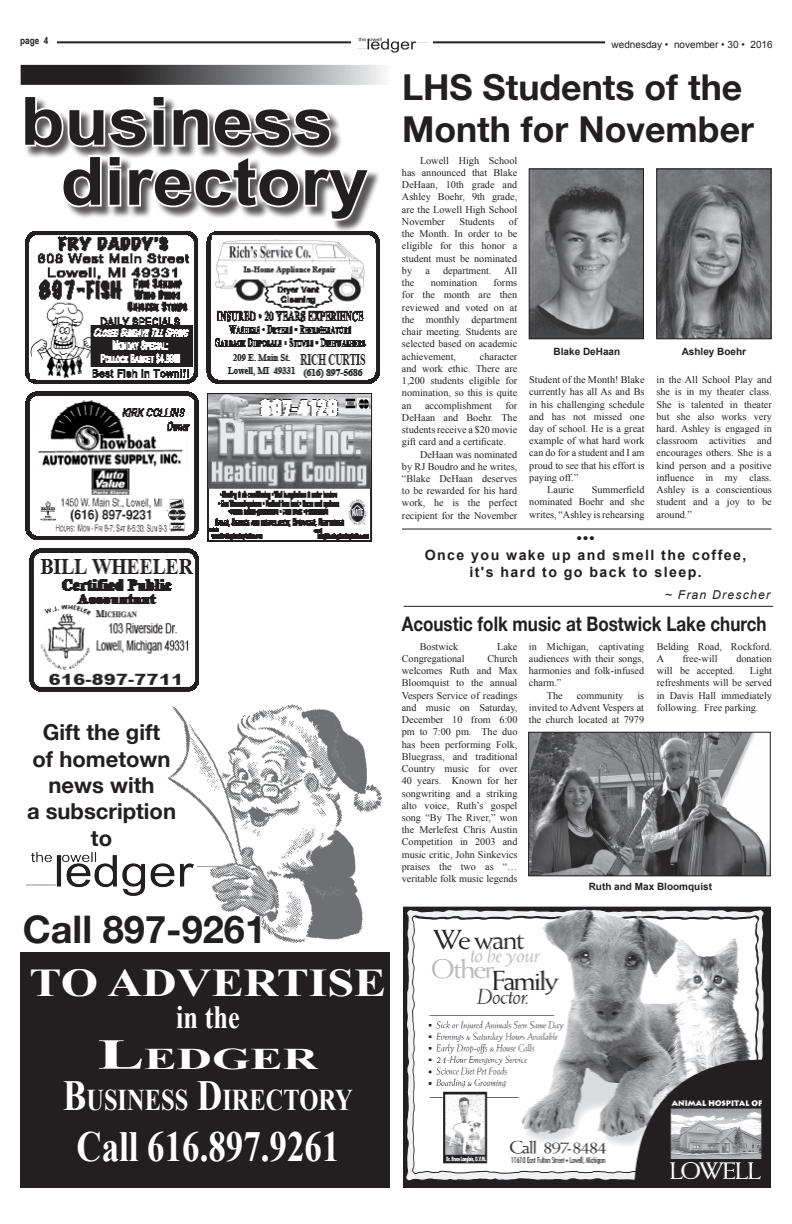
<style>
.page{position:relative;width:792px;height:1224px;background:#fff}
.page>*{position:absolute;margin:0;border:0;box-sizing:border-box;transform-origin:0 0}
.t1{font:700 66.7px/60px "Arial";color:#231f20;scale:1.08 1}
.t2{font:700 42.9px "Times New Roman";color:#fff;scale:.81 1}
.t3{font:700 39.4px "Times New Roman";color:#fff;scale:1.22 1}
.t4{font:700 38px "Helvetica Neue";color:#231f20}
.t5{font:700 35.7px/42.8px "Helvetica Neue";color:#231f20}
.t6{font:700 32.3px "Times New Roman";color:#fff;scale:.81 1}
.t7{font:700 30.1px/40.8px "Times New Roman";color:#fff;text-align:center;scale:1.63 1}
.t8{font:700 22px/26.4px "Helvetica Neue";color:#231f20;text-align:center}
.t9{font:700 20px "Helvetica Neue";color:#231f20;scale:.85 1}
.t10{font:700 14.2px/17px "Arial";letter-spacing:.1em;color:#231f20;text-align:center}
.t11{font:italic 12.2px "Arial";letter-spacing:.1em;color:#231f20}
.t12{font:10.2px/12.2px "Times New Roman";color:#231f20;text-align:justify}
.t13{font:700 10px "Arial";color:#231f20}
.t14{font:10px "Arial";color:#231f20}
.t15{font:700 10px "Arial Narrow";color:#231f20}
.s1{font-size:42.9px}
</style>
<div class="page">
<img style="left:356px;top:37px;width:72px;height:16px">
<hr style="left:57px;top:41px;width:294px;height:2px;background:#231f20">
<hr style="left:433px;top:41px;width:172px;height:2px;background:#231f20">
<img style="left:160px;top:704px;width:230px;height:249px">
<div style="left:20px;top:953px;width:370px;height:235px;background:#231f20"></div>
<svg style="left:21px;top:65px;width:363px;height:20px;background:#69686a"></svg>
<div style="left:25px;top:97px;width:357px;height:136px;background:#231f20;opacity:.75"></div>
<svg style="left:25px;top:97px;width:348px;height:125px"></svg>
<img style="left:25px;top:232px;width:357px;height:460px">
<img style="left:27px;top:853px;width:200px;height:42px">
<img style="left:404px;top:906px;width:366px;height:282px">
<img style="left:658px;top:170px;width:112px;height:167px">
<div style="left:656px;top:168px;width:116px;height:171px;border:1px solid #231f20"></div>
<img style="left:531px;top:170px;width:111px;height:167px">
<div style="left:529px;top:168px;width:115px;height:171px;border:1px solid #231f20"></div>
<hr style="left:402px;top:529px;width:370px;height:1px;background:#231f20">
<img style="left:530px;top:734px;width:239px;height:140px">
<div style="left:528px;top:732px;width:243px;height:144px;border:1px solid #231f20"></div>
<hr style="left:404px;top:606px;width:369px;height:1px;background:#231f20">
<p class="t15" style="left:20px;top:33px;width:30px">page 4</p>
<p class="t14" style="left:612px;top:38px;width:163px">wednesday • november • 30 • 2016</p>
<h1 class="t1" style="left:61px;top:94px;width:287px;text-indent:-40px">business directory</h1>
<h3 class="t8" style="left:27px;top:720px;width:151px">Gift the gift<br>of hometown news with<br>a subscription to</h3>
<h3 class="t4" style="left:23px;top:900px;width:245px">Call 897-9261</h3>
<h3 class="t3" style="left:30px;top:956px;width:294px">TO ADVERTISE</h3>
<h3 class="t6" style="left:176px;top:995px;width:80px">in the</h3>
<h3 class="t7" style="left:63px;top:1037px;width:179px"><span class="s1">L</span>EDGER<br><span class="s1">B</span>USINESS <span class="s1">D</span>IRECTORY</h3>
<h2 class="t2" style="left:76px;top:1117px;width:326px">Call 616.897.9261</h2>
<h3 class="t5" style="left:402px;top:66px;width:354px">LHS Students of the<br>Month for November</h3>
<p class="t12" style="left:402px;top:154px;width:117px;text-indent:18px">Lowell High School has announced that Blake DeHaan, 10th grade and Ashley Boehr, 9th grade, are the Lowell High School November</p>
<p class="t12" style="left:459px;top:215px;width:37px">Students</p>
<p class="t12" style="left:402px;top:215px;width:117px;text-indent:107px">of the Month. In order to be eligible for this honor a student must be nominated by</p>
<p class="t12" style="left:425px;top:264px;width:6px">a</p>
<p class="t12" style="left:443px;top:264px;width:76px">department. All</p>
<p class="t12" style="left:402px;top:276px;width:14px">the</p>
<p class="t12" style="left:431px;top:276px;width:48px">nomination</p>
<p class="t12" style="left:402px;top:276px;width:117px;text-indent:91px">forms for the month are then reviewed and voted on at the monthly department chair meeting. Students are selected based on academic achievement,</p>
<p class="t12" style="left:402px;top:350px;width:117px;text-indent:78px">character and work ethic. There are 1,200 students eligible for nomination, so this is quite an</p>
<p class="t12" style="left:425px;top:399px;width:68px">accomplishment</p>
<p class="t12" style="left:402px;top:399px;width:117px;text-indent:103px">for DeHaan and Boehr. The students receive a $20 movie gift card and a certificate.</p>
<p class="t12" style="left:402px;top:448px;width:117px;text-indent:18px">DeHaan was nominated by RJ Boudro and he writes, “Blake DeHaan deserves to be rewarded for his hard work, he is the perfect recipient for the November</p>
<p class="t13" style="left:554px;top:345px;width:68px">Blake DeHaan</p>
<p class="t13" style="left:682px;top:345px;width:66px">Ashley Boehr</p>
<p class="t12" style="left:529px;top:373px;width:117px">Student of the Month! Blake</p>
<p class="t12" style="left:529px;top:386px;width:117px">currently has all As and Bs</p>
<p class="t12" style="left:529px;top:398px;width:117px">in his challenging schedule</p>
<p class="t12" style="left:529px;top:410px;width:117px">and has not missed one</p>
<p class="t12" style="left:529px;top:422px;width:117px">day of school. He is a great</p>
<p class="t12" style="left:529px;top:435px;width:117px">example of what hard work</p>
<p class="t12" style="left:529px;top:447px;width:117px">can do for a student and I am</p>
<p class="t12" style="left:529px;top:459px;width:117px">proud to see that his effort is</p>
<p class="t12" style="left:529px;top:471px;width:51px">paying off.”</p>
<p class="t12" style="left:547px;top:484px;width:28px">Laurie</p>
<p class="t12" style="left:529px;top:484px;width:117px;text-indent:63px">Summerfield nominated Boehr and she writes, “Ashley is rehearsing</p>
<p class="t12" style="left:657px;top:373px;width:117px">in the All School Play and she is in my theater class.<br>She is talented in theater but she also works very hard. Ashley is engaged in classroom activities and encourages others. She is a kind person and a positive influence in my class.<br>Ashley is a conscientious student and a joy to be around.”</p>
<h3 class="t10" style="left:425px;top:530px;width:323px">•••<br>Once you wake up and smell the coffee, it's hard to go back to sleep.</h3>
<p class="t11" style="left:665px;top:587px;width:107px">~ Fran Drescher</p>
<h3 class="t9" style="left:402px;top:609px;width:431px">Acoustic folk music at Bostwick Lake church</h3>
<p class="t12" style="left:529px;top:640px;width:117px">in Michigan, captivating</p>
<p class="t12" style="left:529px;top:652px;width:117px">audiences with their songs,</p>
<p class="t12" style="left:529px;top:664px;width:117px">harmonies and folk-infused</p>
<p class="t12" style="left:529px;top:677px;width:34px">charm.”</p>
<p class="t12" style="left:547px;top:689px;width:17px">The</p>
<p class="t12" style="left:577px;top:689px;width:48px">community</p>
<p class="t12" style="left:420px;top:640px;width:40px">Bostwick</p>
<p class="t12" style="left:497px;top:640px;width:22px">Lake</p>
<p class="t12" style="left:402px;top:652px;width:64px">Congregational</p>
<p class="t12" style="left:657px;top:640px;width:117px">Belding Road, Rockford.<br>A</p>
<p class="t12" style="left:402px;top:652px;width:117px;text-indent:86px">Church welcomes Ruth and Max Bloomquist to the annual Vespers Service of readings and music on Saturday, December 10 from 6:00 pm to 7:00 pm. The duo has been performing Folk, Bluegrass, and traditional Country music for over 40 years. Known for her songwriting and a striking alto voice, Ruth’s gospel song “By The River,” won the Merlefest Chris Austin Competition in 2003 and music critic, John Sinkevics praises the two as “… veritable folk music legends</p>
<p class="t12" style="left:682px;top:652px;width:37px">free-will</p>
<p class="t12" style="left:736px;top:652px;width:37px">donation</p>
<p class="t12" style="left:657px;top:664px;width:80px">will be accepted.</p>
<p class="t12" style="left:657px;top:664px;width:117px;text-indent:93px">Light refreshments will be served in Davis Hall immediately following. Free parking.</p>
<p class="t12" style="left:529px;top:689px;width:117px;text-indent:108px">is invited to Advent Vespers at the church located at 7979</p>
<p class="t13" style="left:589px;top:880px;width:125px">Ruth and Max Bloomquist</p>
</div>
